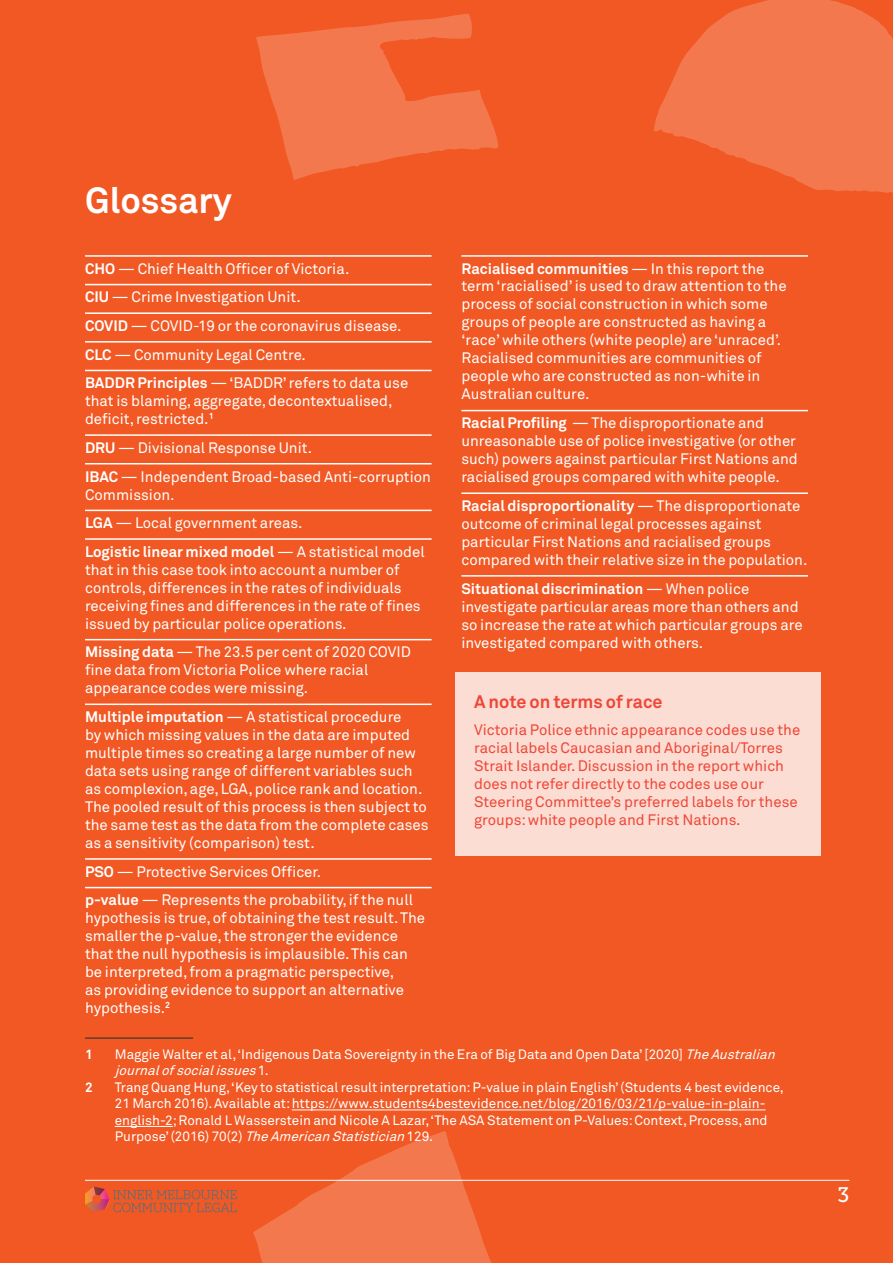
<style>
.page{position:relative;width:893px;height:1263px;background:#f15823}
.page>*{position:absolute;margin:0;border:0;box-sizing:border-box;transform-origin:0 0}
.t1{font:700 36px "Akkurat Std";color:#fff}
.t2{font:21px "Museo Slab 500";color:#fff}
.t3{font:700 18px "Akkurat Std";color:#ef4637}
.t4{font:15px/18px "Akkurat Pro";color:#fff}
.t5{font:15px/18px "Akkurat Pro";color:#ef4637}
.Footnote{font:13.5px/16.5px "Akkurat Pro";color:#fff}
.Footnote-2{font:700 13.5px "Akkurat Std";color:#fff}
.s1{font-family:"Akkurat Std";font-weight:700}
.s2{font-style:italic}
</style>
<div class="page">
<svg style="left:253px;top:1131px;width:254px;height:132px"></svg>
<svg style="left:256px;top:14px;width:242px;height:166px"></svg>
<svg style="left:654px;top:0;width:239px;height:193px;fill:#f3784e"></svg>
<hr style="left:85px;top:1180px;width:764px;height:1px;background:#fff">
<div style="left:455px;top:672px;width:366px;height:183px;background:#fcddd3"></div>
<svg style="left:85px;top:1186px;width:152px;height:26px"></svg>
<hr style="left:85px;top:1037px;width:108px;height:2px;background:#323332">
<hr style="left:292px;top:1109px;width:474px;height:1px;background:#fff">
<hr style="left:115px;top:1126px;width:58px;height:1px;background:#fff">
<hr style="left:85px;top:255px;width:347px;height:2px;background:#fff">
<hr style="left:85px;top:284px;width:347px;height:1px;background:#fff">
<hr style="left:85px;top:312px;width:347px;height:2px;background:#fff">
<hr style="left:85px;top:341px;width:347px;height:2px;background:#fff">
<hr style="left:85px;top:370px;width:347px;height:1px;background:#fff">
<hr style="left:85px;top:434px;width:347px;height:2px;background:#fff">
<hr style="left:85px;top:463px;width:347px;height:1px;background:#fff">
<hr style="left:85px;top:510px;width:347px;height:1px;background:#fff">
<hr style="left:85px;top:538px;width:347px;height:2px;background:#fff">
<hr style="left:85px;top:639px;width:347px;height:1px;background:#fff">
<hr style="left:85px;top:703px;width:347px;height:2px;background:#fff">
<hr style="left:85px;top:858px;width:347px;height:2px;background:#fff">
<hr style="left:85px;top:887px;width:347px;height:1px;background:#fff">
<hr style="left:461px;top:255px;width:347px;height:2px;background:#fff">
<hr style="left:461px;top:410px;width:347px;height:1px;background:#fff">
<hr style="left:461px;top:492px;width:347px;height:2px;background:#fff">
<hr style="left:461px;top:575px;width:347px;height:2px;background:#fff">
<h1 class="t1" style="left:85px;top:178px;width:148px">Glossary</h1>
<p class="t4" style="left:85px;top:260px;width:266px"><span class="s1">CHO</span> — Chief Health Officer of Victoria.</p>
<p class="t4" style="left:85px;top:288px;width:217px"><span class="s1">CIU</span> — Crime Investigation Unit.</p>
<p class="t4" style="left:85px;top:317px;width:318px"><span class="s1">COVID</span> — COVID-19 or the coronavirus disease.</p>
<p class="t4" style="left:85px;top:346px;width:222px"><span class="s1">CLC</span> — Community Legal Centre.</p>
<p class="t4" style="left:85px;top:374px;width:325px"><span class="s1">BADDR Principles</span> — ‘BADDR’ refers to data use that is blaming, aggregate, decontextualised, deficit, restricted.<sup>1</sup></p>
<p class="t4" style="left:85px;top:439px;width:229px"><span class="s1">DRU</span> — Divisional Response Unit.</p>
<p class="t4" style="left:85px;top:468px;width:347px"><span class="s1">IBAC</span> — Independent Broad-based Anti-corruption<br>Commission.</p>
<p class="t4" style="left:85px;top:514px;width:219px"><span class="s1">LGA</span> — Local government areas.</p>
<p class="t4" style="left:85px;top:543px;width:341px"><span class="s1">Logistic linear mixed model</span> — A statistical model that in this case took into account a number of controls, differences in the rates of individuals receiving fines and differences in the rate of fines issued by particular police operations.</p>
<p class="t4" style="left:85px;top:644px;width:327px"><span class="s1">Missing data</span> — The 23.5 per cent of 2020 COVID fine data from Victoria Police where racial appearance codes were missing.</p>
<p class="t4" style="left:85px;top:708px;width:345px"><span class="s1">Multiple imputation</span> — A statistical procedure<br>by which missing values in the data are imputed multiple times so creating a large number of new data sets using range of different variables such as complexion, age, LGA, police rank and location.<br>The pooled result of this process is then subject to the same test as the data from the complete cases as a sensitivity (comparison) test.</p>
<p class="t4" style="left:85px;top:863px;width:238px"><span class="s1">PSO</span> — Protective Services Officer.</p>
<p class="t4" style="left:85px;top:891px;width:342px"><span class="s1">p-value</span> — Represents the probability, if the null hypothesis is true, of obtaining the test result. The smaller the p-value, the stronger the evidence that the null hypothesis is implausible. This can be interpreted, from a pragmatic perspective,<br>as providing evidence to support an alternative hypothesis.<sup>2</sup></p>
<p class="t4" style="left:461px;top:260px;width:327px"><span class="s1">Racialised communities</span> — In this report the term ‘racialised’ is used to draw attention to the process of social construction in which some groups of people are constructed as having a ‘race’ while others (white people) are ‘unraced’.<br>Racialised communities are communities of people who are constructed as non-white in Australian culture.</p>
<p class="t4" style="left:461px;top:414px;width:338px"><span class="s1">Racial Profiling</span> — The disproportionate and unreasonable use of police investigative (or other such) powers against particular First Nations and racialised groups compared with white people.</p>
<p class="t4" style="left:461px;top:497px;width:348px"><span class="s1">Racial disproportionality</span> — The disproportionate outcome of criminal legal processes against particular First Nations and racialised groups compared with their relative size in the population.</p>
<p class="t4" style="left:461px;top:580px;width:343px"><span class="s1">Situational discrimination</span> — When police investigate particular areas more than others and so increase the rate at which particular groups are investigated compared with others.</p>
<p class="t3" style="left:474px;top:691px;width:190px">A note on terms of race</p>
<p class="t5" style="left:474px;top:721px;width:328px">Victoria Police ethnic appearance codes use the racial labels Caucasian and Aboriginal/Torres Strait Islander. Discussion in the report which does not refer directly to the codes use our Steering Committee’s preferred labels for these groups: white people and First Nations.</p>
<p class="Footnote-2" style="left:85px;top:1046px;width:9px">1</p>
<p class="Footnote" style="left:115px;top:1046px;width:666px">Maggie Walter et al, ‘Indigenous Data Sovereignty in the Era of Big Data and Open Data’ [2020] <span class="s2">TheAustralian journalofsocialissues</span>1 .</p>
<p class="Footnote-2" style="left:85px;top:1079px;width:9px">2</p>
<p class="Footnote" style="left:115px;top:1079px;width:671px">Trang Quang Hung, ‘Key to statistical result interpretation: P-value in plain English’ (Students 4 best evidence, 21 March 2016). Available at:https://www.students4bestevidence.net/blog/2016/03/21/p-value-in-plain&shy;english-2; Ronald L Wasserstein and Nicole A Lazar, ‘The ASA Statement on P-Values: Context, Process, and<br>P u r p o s e ’ ( 2 0 1 6 ) 7 0 ( 2 ) <span class="s2">TheAmericanStatistician</span>1 2 9 .</p>
<h2 class="t2" style="left:837px;top:1183px;width:13px">3</h2>
</div>
